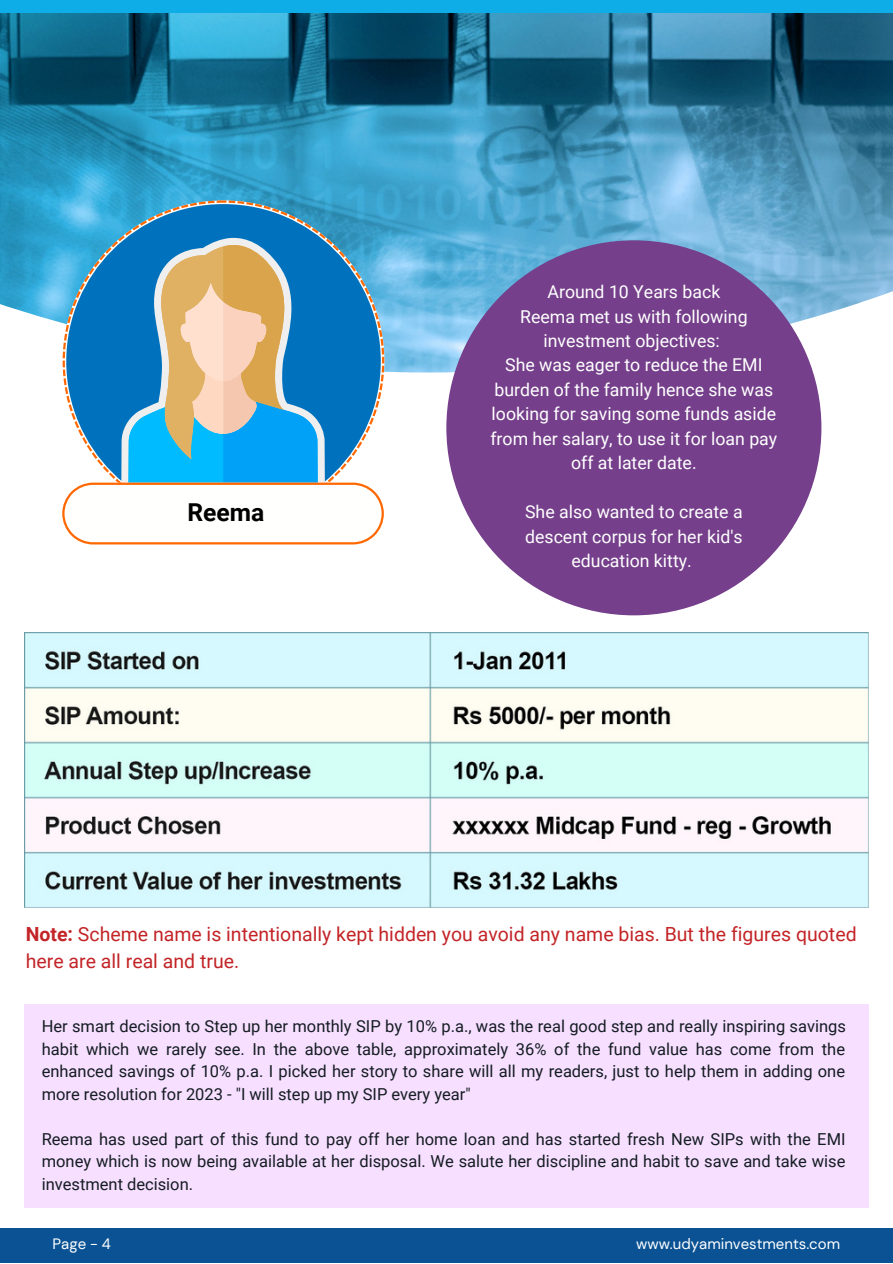
<style>
.page{position:relative;width:893px;height:1264px;background:#fff}
.page>*{position:absolute;margin:0;border:0;box-sizing:border-box;transform-origin:0 0}
.t1{font:700 24.6px "Roboto";color:#000}
.t2{font:19.5px/27px "Roboto";color:#c32427}
.t3{font:17.7px/24.5px "Roboto";color:#fff;text-align:center}
.t4{font:16.5px/22.5px "Roboto";color:#151c22;text-align:justify}
.t5{font:15px "DM Sans";color:#fff}
.s1{font-weight:700}
</style>
<div class="page">
<div style="left:0;top:1227px;width:892px;height:35px;background:#0a5294"></div>
<img style="left:0;top:12px;width:892px;height:360px">
<div style="left:0;top:0;width:892px;height:12px;background:#0eade8"></div>
<svg style="left:63px;top:200px;width:321px;height:43px;background:#4da6c8"></svg>
<div style="left:66px;top:204px;width:315px;height:314px;background:#0071bc;border-radius:50%"></div>
<div style="left:446px;top:240px;width:375px;height:375px;background:#753f8b;border-radius:50%"></div>
<svg style="left:62px;top:243px;width:322px;height:301px"></svg>
<div style="left:24px;top:1003px;width:844px;height:204px;background:#f6dfff"></div>
<img style="left:24px;top:632px;width:844px;height:275px">
<p class="t1" style="left:187px;top:498px;width:78px">Reema</p>
<p class="t3" style="left:547px;top:280px;width:174px">Around 10 Years back</p>
<p class="t3" style="left:520px;top:304px;width:229px">Reema met us with following</p>
<p class="t3" style="left:543px;top:329px;width:178px">investment objectives:</p>
<p class="t3" style="left:490px;top:353px;width:288px">She was eager to reduce the EMI burden of the family hence she was looking for saving some funds aside from her salary, to use it for loan pay off at later date.</p>
<p class="t3" style="left:525px;top:500px;width:219px">She also wanted to create a</p>
<p class="t3" style="left:525px;top:524px;width:219px">descent corpus for her kid's education kitty.</p>
<p class="t2" style="left:26px;top:921px;width:832px"><span class="s1">Note:</span> Scheme name is intentionally kept hidden you avoid any name bias. But the figures quoted here are all real and true.</p>
<p class="t4" style="left:42px;top:1015px;width:805px">Her smart decision to Step up her monthly SIP by 10% p.a., was the real good step and really inspiring savings habit which we rarely see. In the above table, approximately 36% of the fund value has come from the enhanced savings of 10% p.a. I picked her story to share will all my readers, just to help them in adding one more resolution for 2023 - "I will step up my SIP every year"</p>
<p class="t4" style="left:42px;top:1127px;width:805px">Reema has used part of this fund to pay off her home loan and has started fresh New SIPs with the EMI money which is now being available at her disposal. We salute her discipline and habit to save and take wise investment decision.</p>
<p class="t5" style="left:53px;top:1234px;width:60px">Page - 4</p>
<p class="t5" style="left:636px;top:1234px;width:205px">www.udyaminvestments.com</p>
</div>
